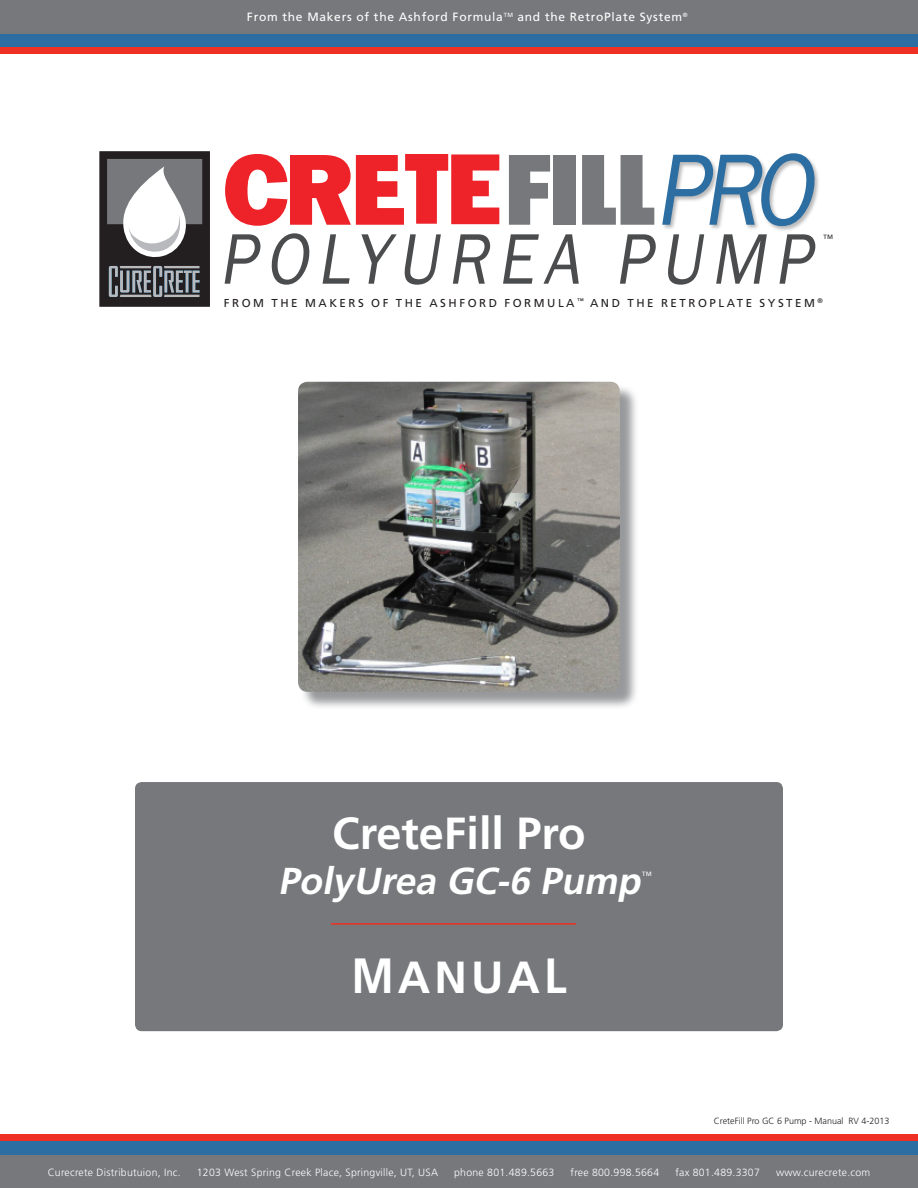
<style>
.page{position:relative;width:918px;height:1188px;background:#fff}
.page>*{position:absolute;margin:0;border:0;box-sizing:border-box;transform-origin:0 0}
.t1{font:italic 105px "Franklin Gothic";color:#2c6ea2;scale:.9 1}
.t2{font:italic 74.1px "Franklin Gothic";color:#4b4c4d;scale:.9 1}
.t3{font:700 45px "Frutiger";color:#fff}
.t4{font:italic 700 37.5px "Frutiger";color:#fff}
.t5{font:12px "Frutiger";letter-spacing:.06em;color:#fff}
.t6{font:11.55px "Frutiger";letter-spacing:.22em;color:#231f20}
.t7{font:300 10.5px "Frutiger";letter-spacing:.025em;color:#fff}
.t8{font:300 10.5px "Frutiger";color:#231f20}
.t9{font:300 9px "Frutiger";color:#231f20}
.s1{font-size:49.5px}
</style>
<div class="page">
<div style="left:0;top:33px;width:918px;height:14px;background:#2c6ea2"></div>
<div style="left:0;top:0;width:918px;height:33px;background:#76787b"></div>
<div style="left:0;top:47px;width:918px;height:7px;background:#ef3024"></div>
<div style="left:0;top:1141px;width:918px;height:14px;background:#2c6ea2"></div>
<div style="left:0;top:1134px;width:918px;height:7px;background:#ef3024"></div>
<div style="left:0;top:1155px;width:918px;height:33px;background:#76787b"></div>
<svg style="left:99px;top:151px;width:111px;height:156px"></svg>
<svg style="left:225px;top:154px;width:274px;height:72px"></svg>
<div style="left:554px;top:155px;width:22px;height:70px;background:#76787b"></div>
<svg style="left:509px;top:155px;width:41px;height:70px"></svg>
<svg style="left:582px;top:155px;width:72px;height:70px"></svg>
<div style="left:661px;top:153px;width:160px;height:79px;background:#231f20;opacity:.31"></div>
<div style="left:135px;top:782px;width:648px;height:249px;background:#76787b;border-radius:7px"></div>
<hr style="left:331px;top:923px;width:245px;height:2px;background:#ef3024">
<div style="left:300px;top:384px;width:339px;height:327px;background:#76787b;opacity:.75"></div>
<img style="left:298px;top:382px;width:322px;height:310px">
<p class="t5" style="left:247px;top:10px;width:442px">From the Makers of the Ashford Formula<sup>TM</sup> and the RetroPlate System<sup>®</sup></p>
<p class="t1" style="left:654px;top:125px;width:201px">PRO</p>
<p class="t2" style="left:219px;top:213px;width:676px">POLYUREA PUMP</p>
<p class="t6" style="left:590px;top:296px;width:234px">AND THE RETROPLATE SYSTEM <sup>®</sup></p>
<p class="t8" style="left:823px;top:232px;width:12px">™</p>
<p class="t6" style="left:224px;top:296px;width:361px">FROM THE MAKERS OF THE ASHFORD FORMULA <sup>™</sup></p>
<p class="t3" style="left:332px;top:807px;width:255px">CreteFill Pro</p>
<p class="t4" style="left:278px;top:859px;width:371px">PolyUrea GC-6 Pump</p>
<p class="t7" style="left:642px;top:869px;width:12px">™</p>
<p class="t3" style="left:351px;top:951px;width:217px"><span class="s1">M</span>ANUA<span class="s1">L</span></p>
<p class="t9" style="left:714px;top:1116px;width:177px">CreteFill Pro GC 6 Pump - Manual RV 4-2013</p>
<p class="t7" style="left:48px;top:1166px;width:134px">Curecrete Distributuion, Inc.</p>
<p class="t7" style="left:197px;top:1166px;width:243px">1203 West Spring Creek Place, Springville, UT, USA</p>
<p class="t7" style="left:454px;top:1166px;width:102px">phone 801.489.5663</p>
<p class="t7" style="left:571px;top:1166px;width:90px">free 800.998.5664</p>
<p class="t7" style="left:675px;top:1166px;width:86px">fax 801.489.3307</p>
<p class="t7" style="left:776px;top:1166px;width:96px">www.curecrete.com</p>
</div>
